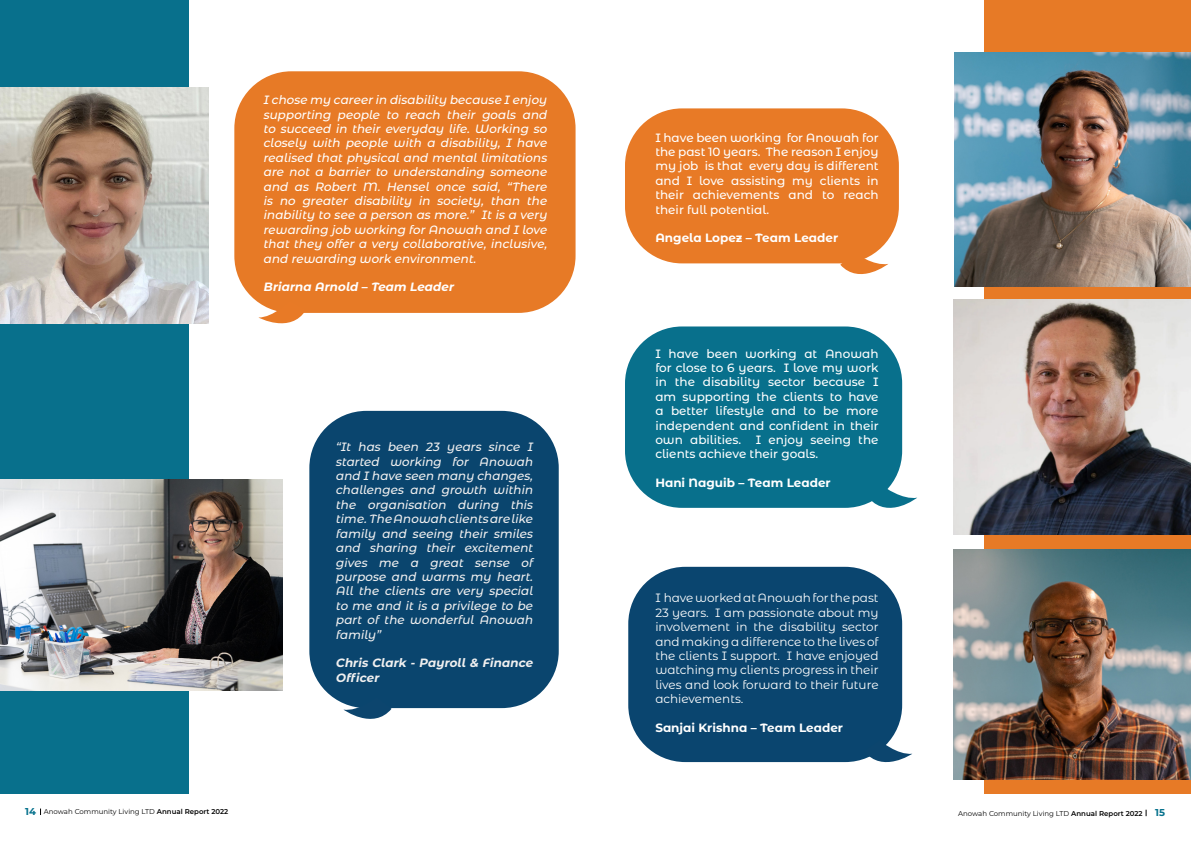
<style>
.page{position:relative;width:1191px;height:842px;background:#fff}
.page>*{position:absolute;margin:0;border:0;box-sizing:border-box;transform-origin:0 0}
.t1{font:italic 500 12px/14.4px "Montserrat Alternates";color:#fff;text-align:justify}
.t2{font:500 12px/14.4px "Montserrat Alternates";color:#fff;text-align:justify}
.t3{font:italic 500 12px/14.4px "Montserrat Alternates";color:#f1f0f0;text-align:justify}
.t4{font:12px/14.4px "Montserrat Alternates";color:#fff;text-align:justify}
.t5{font:700 12px "Montserrat Alternates";color:#fff}
.t6{font:italic 700 12px/14.4px "Montserrat Alternates";color:#f1f0f0}
.t7{font:italic 700 12px "Montserrat Alternates";color:#fff}
.t8{font:700 10px "Montserrat Alternates";color:#07728d}
.t9{font:7px "Montserrat";color:#000}
.s1{font-family:"Montserrat Alternates";font-weight:700;font-size:10px;color:#07728d}
.s2{font-weight:600}
</style>
<div class="page">
<div style="left:984px;top:0;width:207px;height:793px;background:#e77a26"></div>
<div style="left:0;top:0;width:189px;height:793px;background:#08708c"></div>
<div style="left:628px;top:567px;width:274px;height:195px;background:#0a456f;border-radius:57px"></div>
<div style="left:625px;top:326px;width:277px;height:182px;background:#08708c;border-radius:57px"></div>
<div style="left:625px;top:108px;width:274px;height:155px;background:#e87a26;border-radius:57px"></div>
<img style="left:953px;top:299px;width:238px;height:236px">
<img style="left:953px;top:549px;width:238px;height:230px">
<img style="left:954px;top:52px;width:237px;height:235px">
<svg style="left:840px;top:253px;width:48px;height:22px"></svg>
<svg style="left:869px;top:486px;width:48px;height:22px"></svg>
<svg style="left:864px;top:740px;width:48px;height:23px"></svg>
<div style="left:309px;top:411px;width:250px;height:297px;background:#0a456e;border-radius:57px"></div>
<img style="left:0;top:479px;width:283px;height:211px">
<div style="left:234px;top:71px;width:341px;height:242px;background:#e77a26;border-radius:57px"></div>
<img style="left:0;top:87px;width:209px;height:236px">
<svg style="left:258px;top:302px;width:48px;height:22px"></svg>
<svg style="left:343px;top:703px;width:48px;height:16px"></svg>
<p class="t1" style="left:263px;top:92px;width:288px">I chose my careerin disability because I enjoy supporting people to reach their goals and to succeed in their everyday life. Working so closely with people with a disability, I have realised that physical and mental limitations are not a barrier to understanding someone and as Robert M. Hensel once said, “There is no greater disability in society, than the inability to see a person as more.” It is a very rewarding job working forAnowah and I love that they offer a very collaborative, inclusive, and rewarding work environment.</p>
<p class="t7" style="left:263px;top:278px;width:195px">Briarna Arnold – Team Leader</p>
<p class="t3" style="left:335px;top:439px;width:201px">“It has been 23 years since I started working for Anowah and I have seen many changes, challenges and growth within the organisation during this time.The Anowah clients are like family and seeing their smiles and sharing their excitement gives me a great sense of purpose and warms my heart.<br>All the clients are very special to me and it is a privilege to be part of the wonderful Anowah family”</p>
<p class="t6" style="left:335px;top:655px;width:201px">Chris Clark - Payroll &amp; Finance<br>Officer</p>
<p class="t2" style="left:655px;top:130px;width:225px">I have been working for Anowah for the past 10 years. The reason I enjoy my job is that every day is different and I love assisting my clients in their achievements and to reach their full potential.</p>
<p class="t5" style="left:655px;top:229px;width:184px">Angela Lopez – Team Leader</p>
<p class="t2" style="left:655px;top:346px;width:225px">I have been working at Anowah for close to 6 years. I love my work in the disability sector because I am supporting the clients to have a better lifestyle and to be more independent and confident in their own abilities. I enjoy seeing the clients achieve their goals.</p>
<p class="t5" style="left:655px;top:474px;width:177px">Hani Naguib – Team Leader</p>
<p class="t4" style="left:655px;top:591px;width:225px">I have worked at Anowah for the past 23 years. I am passionate about my involvement in the disability sector and making a difference to the lives of the clients I support. I have enjoyed watching my clients progress in their lives and look forward to their future achievements.</p>
<p class="t5" style="left:655px;top:719px;width:189px">Sanjai Krishna – Team Leader</p>
<p class="t9" style="left:25px;top:807px;width:205px"><span class="s1">14</span> Anowah Community Living LTD <span class="s2">Annual Report 2022</span></p>
<p class="t9" style="left:958px;top:808px;width:186px">Anowah Community Living LTD <span class="s2">Annual Report 2022</span></p>
<p class="t8" style="left:1155px;top:805px;width:11px">15</p>
</div>
